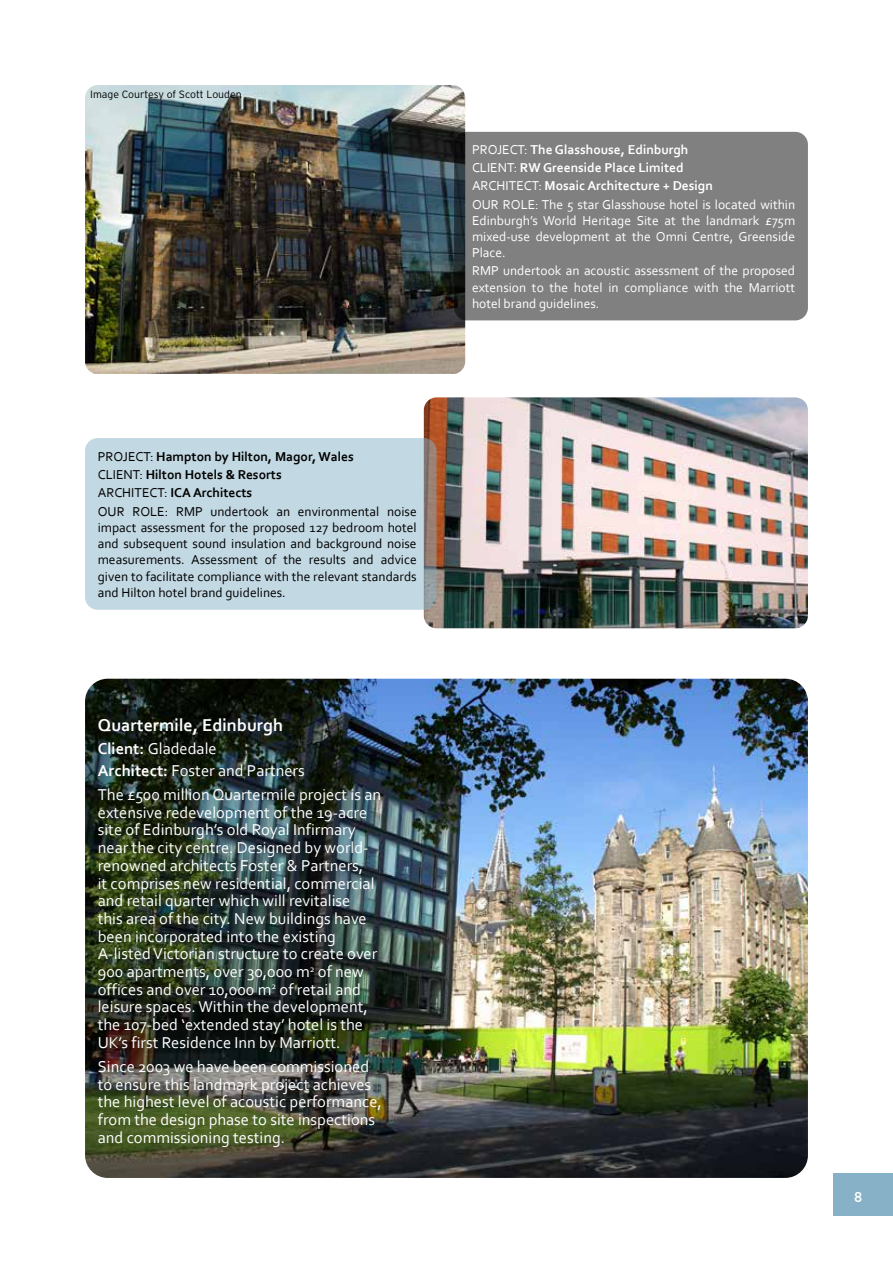
<style>
.page{position:relative;width:893px;height:1263px;background:#fff}
.page>*{position:absolute;margin:0;border:0;box-sizing:border-box;transform-origin:0 0}
.t1{font:700 18px "Corbel";color:#fff}
.t2{font:16.5px/17.7px "Corbel";color:#fff}
.t3{font:700 15px "Corbel";color:#fff}
.t4{font:13.5px/16.2px "Corbel";color:#fff;text-align:justify}
.t5{font:13.5px/16.2px "Corbel";color:#000}
.t6{font:300 10.5px "Interstate";color:#000}
.s1{font-weight:700}
</style>
<div class="page">
<div style="left:833px;top:1174px;width:60px;height:42px;background:#86b1c6"></div>
<img style="left:424px;top:397px;width:384px;height:231px">
<div style="left:85px;top:438px;width:352px;height:172px;background:#c2d8e2;border-radius:13px"></div>
<img style="left:85px;top:679px;width:723px;height:499px">
<img style="left:85px;top:85px;width:380px;height:289px">
<div style="left:454px;top:132px;width:354px;height:188px;background:#808080;border-radius:13px"></div>
<p class="t6" style="left:90px;top:88px;width:153px">Image Courtesy of Scott Louden</p>
<p class="t4" style="left:472px;top:140px;width:325px;line-height:18.3px;text-align:left">PROJECT: <span class="s1">The Glasshouse, Edinburgh<br></span>CLIENT: <span class="s1">RW Greenside Place Limited<br></span>ARCHITECT: <span class="s1">Mosaic Architecture + Design<br></span>OUR ROLE: The 5 star Glasshouse hotel is located within</p>
<p class="t4" style="left:472px;top:212px;width:325px">Edinburgh’s World Heritage Site at the landmark £75m mixed-use development at the Omni Centre, Greenside Place.</p>
<p class="t4" style="left:472px;top:263px;width:325px">RMP undertook an acoustic assessment of the proposed extension to the hotel in compliance with the Marriott hotel brand guidelines.</p>
<p class="t5" style="left:98px;top:447px;width:320px;line-height:18.3px">PROJECT: <span class="s1">Hampton by Hilton, Magor, Wales<br></span>CLIENT: <span class="s1">Hilton Hotels &amp; Resorts<br></span>ARCHITECT: <span class="s1">ICA Architects<br></span>OUR ROLE: RMP undertook an environmental noise</p>
<p class="t5" style="left:98px;top:519px;width:320px;text-align:justify">impact assessment for the proposed 127 bedroom hotel and subsequent sound insulation and background noise measurements. Assessment of the results and advice given to facilitate compliance with the relevant standards and Hilton hotel brand guidelines.</p>
<p class="t1" style="left:98px;top:714px;width:187px">Quartermile, Edinburgh</p>
<p class="t2" style="left:98px;top:737px;width:209px;line-height:22.2px"><span class="s1">Client:</span> Gladedale<br><span class="s1">Architect:</span> Foster and Partners</p>
<p class="t2" style="left:98px;top:785px;width:285px">The £500 million Quartermile project is an extensive redevelopment of the 19-acre site of Edinburgh’s old Royal Infirmary near the city centre. Designed by world&shy;renowned architects Foster &amp; Partners,<br>it comprises new residential, commercial and retail quarter which will revitalise<br>this area of the city. New buildings have been incorporated into the existing A-listed Victorian structure to create over 900 apartments, over 30,000 m<sup>2</sup> of new offices and over 10,000 m<sup>2</sup> of retail and leisure spaces. Within the development, the 107-bed ‘extended stay’ hotel is the UK’s first Residence Inn by Marriott.</p>
<p class="t2" style="left:98px;top:1057px;width:286px">Since 2003 we have been commissioned to ensure this landmark project achieves the highest level of acoustic performance, from the design phase to site inspections and commissioning testing.</p>
<p class="t3" style="left:854px;top:1187px;width:10px">8</p>
</div>
